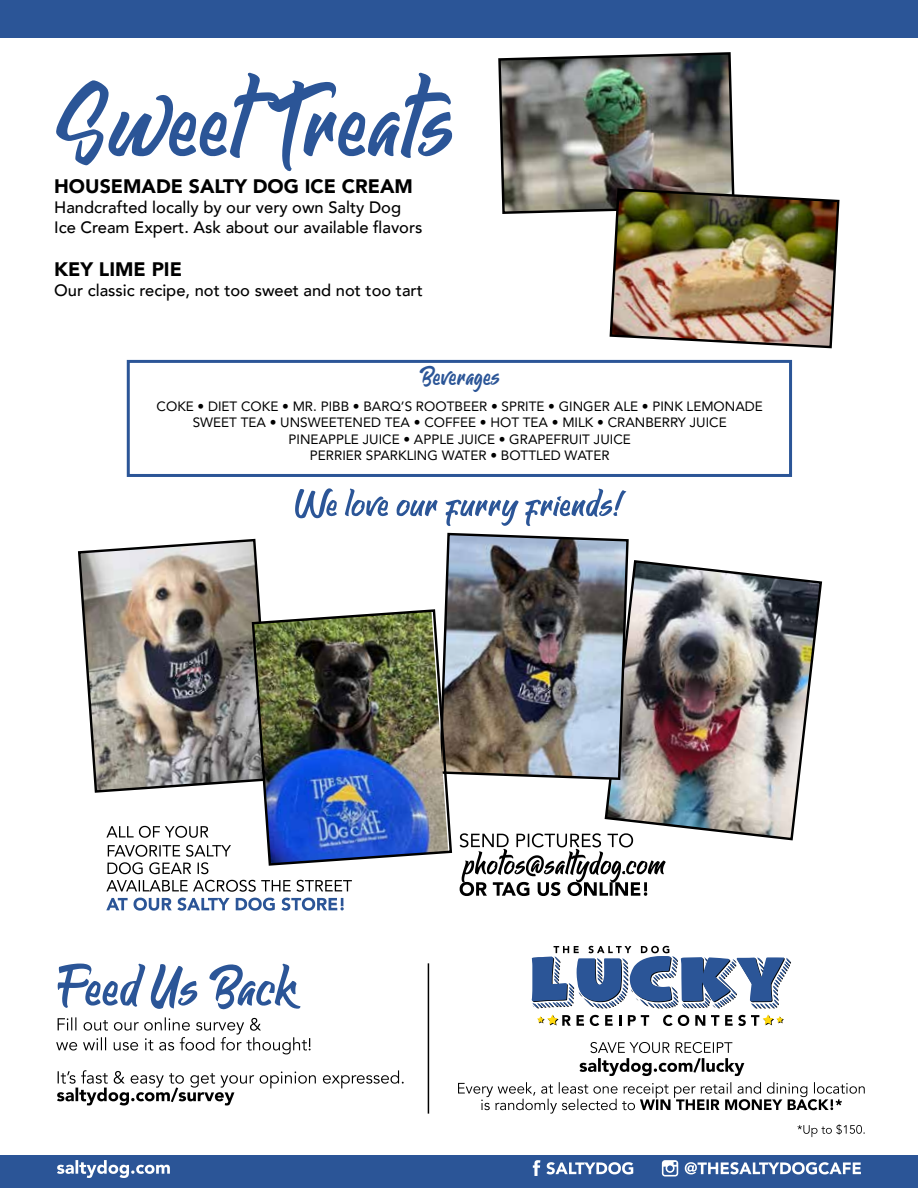
<style>
.page{position:relative;width:918px;height:1188px;background:#fff}
.page>*{position:absolute;margin:0;border:0;box-sizing:border-box;transform-origin:0 0}
.t1{font:25.5px "Stasiun";color:#2b5597}
.t2{font:900 19.5px "Avenir";color:#000}
.t3{font:500 16.5px/19.8px "Avenir";color:#000}
.t4{font:13.5px/16.5px "Avenir";color:#000;text-align:center}
</style>
<div class="page">
<div style="left:0;top:0;width:918px;height:38px;background:#2b5597"></div>
<img style="left:498px;top:52px;width:342px;height:297px">
<img style="left:604px;top:560px;width:219px;height:281px">
<img style="left:78px;top:538px;width:183px;height:255px">
<img style="left:444px;top:532px;width:186px;height:249px">
<img style="left:250px;top:608px;width:203px;height:258px">
<svg style="left:106px;top:898px;width:238px;height:13px"></svg>
<svg style="left:106px;top:880px;width:246px;height:12px"></svg>
<svg style="left:108px;top:845px;width:123px;height:29px"></svg>
<svg style="left:106px;top:826px;width:102px;height:12px"></svg>
<div style="left:127px;top:360px;width:665px;height:117px;border:3px solid #2b5597"></div>
<div style="left:1px;top:1156px;width:917px;height:32px;background:#2b5597"></div>
<svg style="left:546px;top:1160px;width:315px;height:17px"></svg>
<svg style="left:533px;top:1160px;width:7px;height:16px"></svg>
<svg style="left:532px;top:946px;width:259px;height:80px"></svg>
<svg style="left:797px;top:1124px;width:68px;height:13px"></svg>
<svg style="left:458px;top:1082px;width:407px;height:32px"></svg>
<hr style="left:428px;top:963px;width:1px;height:151px;background:#000">
<svg style="left:56px;top:1017px;width:255px;height:37px"></svg>
<svg style="left:58px;top:964px;width:242px;height:45px"></svg>
<svg style="left:460px;top:833px;width:206px;height:63px"></svg>
<svg style="left:295px;top:488px;width:331px;height:38px"></svg>
<svg style="left:56px;top:73px;width:396px;height:98px"></svg>
<svg style="left:580px;top:1042px;width:164px;height:34px"></svg>
<svg style="left:57px;top:1070px;width:347px;height:35px"></svg>
<svg style="left:57px;top:1160px;width:113px;height:18px"></svg>
<h2 class="t2" style="left:54px;top:170px;width:360px">HOUSEMADE SALTY DOG ICE CREAM</h2>
<p class="t3" style="left:54px;top:197px;width:370px">Handcrafted locally by our very own Salty Dog<br>Ice Cream Expert. Ask about our available flavors</p>
<h2 class="t2" style="left:54px;top:253px;width:129px">KEY LIME PIE</h2>
<p class="t3" style="left:54px;top:280px;width:370px">Our classic recipe, not too sweet and not too tart</p>
<h1 class="t1" style="left:419px;top:361px;width:82px">Beverages</h1>
<p class="t4" style="left:157px;top:397px;width:608px">COKE • DIET COKE • MR. PIBB • BARQ’S ROOTBEER • SPRITE • GINGER ALE • PINK LEMONADE SWEET TEA • UNSWEETENED TEA • COFFEE • HOT TEA • MILK • CRANBERRY JUICE PINEAPPLE JUICE • APPLE JUICE • GRAPEFRUIT JUICE<br>PERRIER SPARKLING WATER • BOTTLED WATER</p>
</div>
